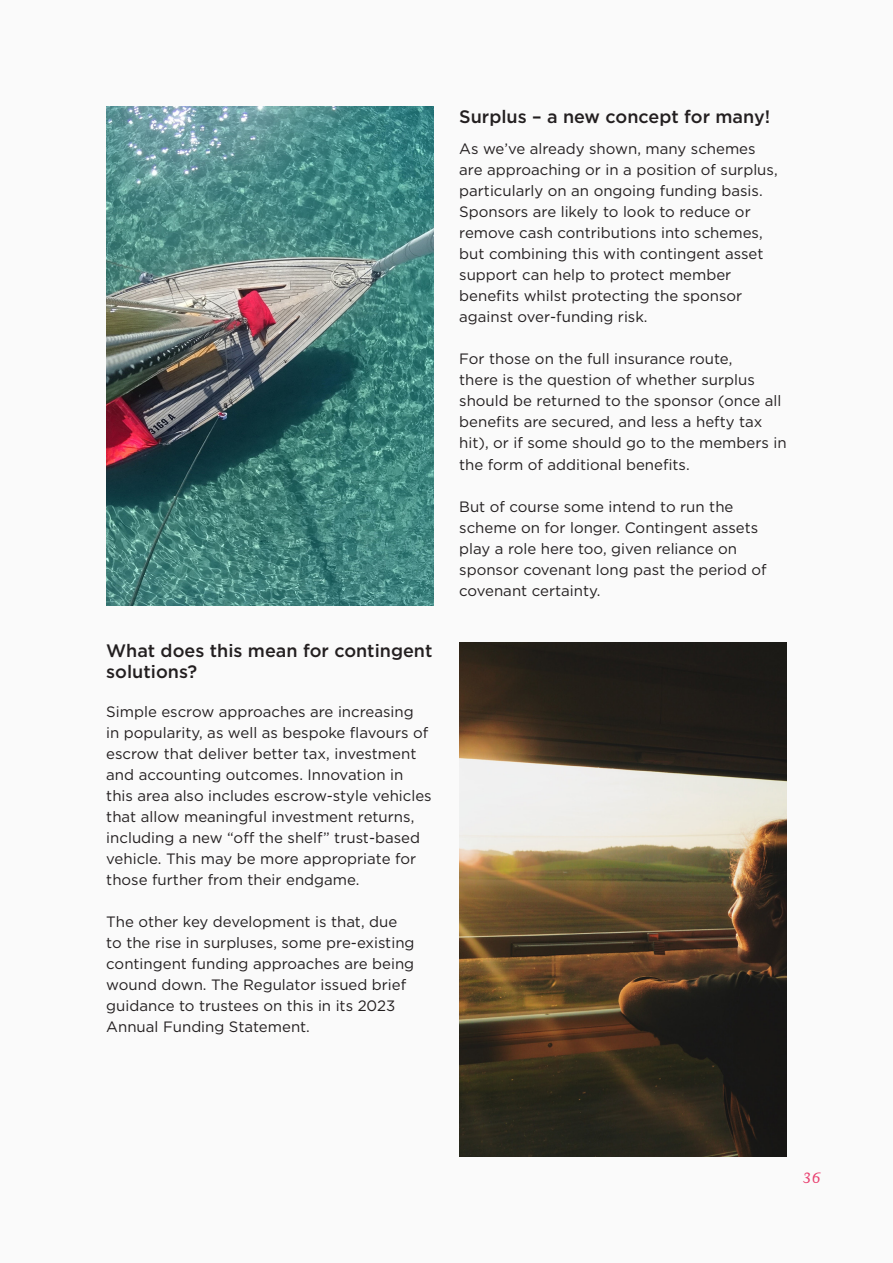
<style>
.page{position:relative;width:893px;height:1263px;background:#fafafa}
.page>*{position:absolute;margin:0;border:0;box-sizing:border-box;transform-origin:0 0}
.Opening_paragraph_-_12_bold{font:500 18px/21.6px "Gotham";color:#231f20}
.Body_-_10_book{font:15px/21px "Gotham";color:#231f20}
.t1{font:italic 15px "DTL Documenta TOT";color:#e93f6f}
</style>
<div class="page">
<img style="left:106px;top:106px;width:328px;height:500px">
<img style="left:459px;top:642px;width:328px;height:515px">
<p class="Opening_paragraph_-_12_bold" style="left:106px;top:639px;width:328px">What does this mean for contingent solutions?</p>
<p class="Body_-_10_book" style="left:106px;top:701px;width:327px">Simple escrow approaches are increasing<br>in popularity, as well as bespoke flavours of escrow that deliver better tax, investment and accounting outcomes. Innovation in this area also includes escrow-style vehicles that allow meaningful investment returns, including a new “off the shelf” trust-based vehicle. This may be more appropriate for those further from their endgame.</p>
<p class="Body_-_10_book" style="left:106px;top:911px;width:310px">The other key development is that, due to the rise in surpluses, some pre-existing contingent funding approaches are being wound down. The Regulator issued brief guidance to trustees on this in its 2023<br>Annual Funding Statement.</p>
<p class="Opening_paragraph_-_12_bold" style="left:459px;top:105px;width:312px">Surplus – a new concept for many!</p>
<p class="Body_-_10_book" style="left:459px;top:138px;width:320px">As we’ve already shown, many schemes are approaching or in a position of surplus, particularly on an ongoing funding basis.<br>Sponsors are likely to look to reduce or remove cash contributions into schemes, but combining this with contingent asset support can help to protect member benefits whilst protecting the sponsor against over-funding risk.</p>
<p class="Body_-_10_book" style="left:459px;top:348px;width:329px">For those on the full insurance route,<br>there is the question of whether surplus should be returned to the sponsor (once all benefits are secured, and less a hefty tax hit), or if some should go to the members in the form of additional benefits.</p>
<p class="Body_-_10_book" style="left:459px;top:495px;width:309px">But of course some intend to run the scheme on for longer. Contingent assets play a role here too, given reliance on sponsor covenant long past the period of covenant certainty.</p>
<p class="t1" style="left:803px;top:1169px;width:19px">36</p>
</div>
